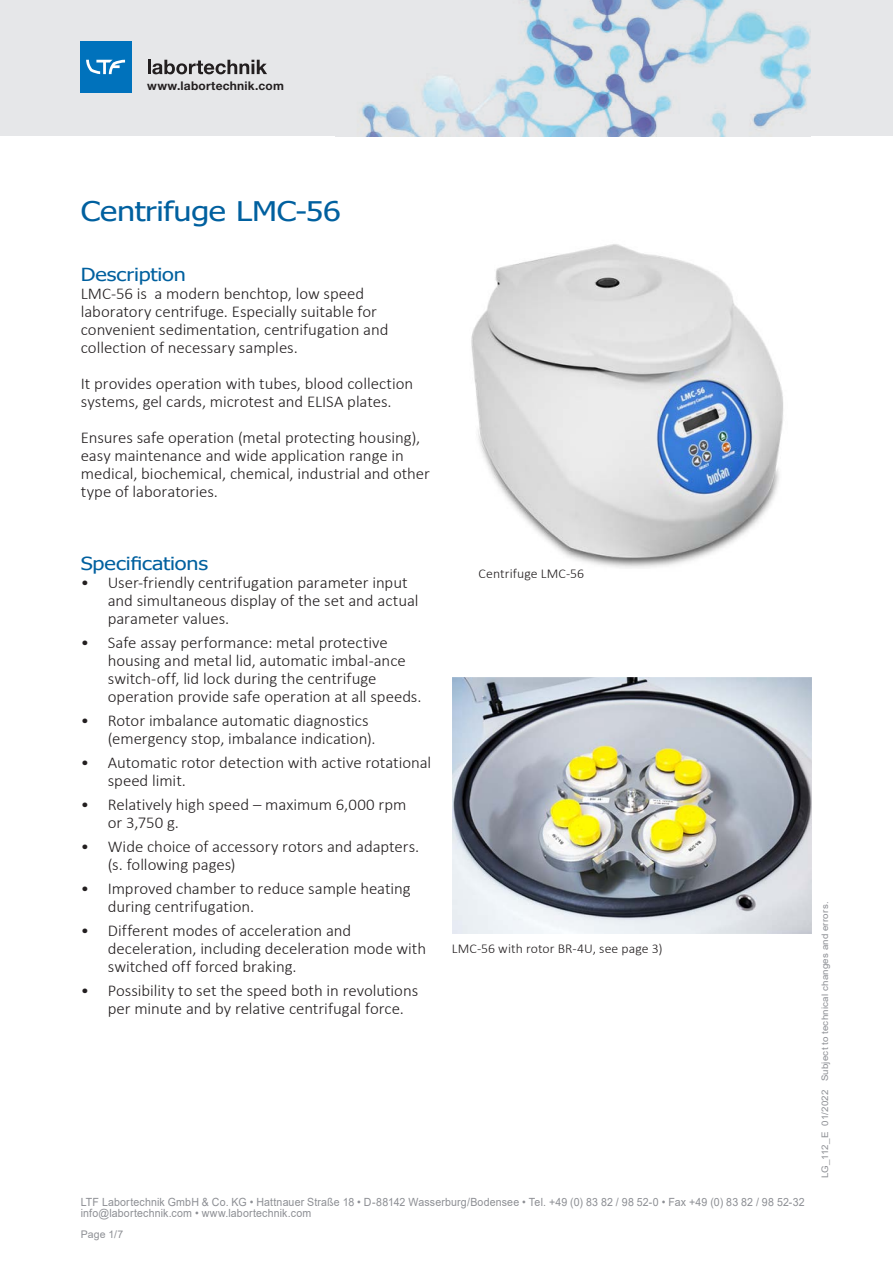
<style>
.page{position:relative;width:893px;height:1263px;background:#fff}
.page>*{position:absolute;margin:0;border:0;box-sizing:border-box;transform-origin:0 0}
.Headline{font:27px "Tahoma";letter-spacing:-.01em;color:#00609f;scale:1.2 1}
.Aufzählung{font:18px "Tahoma";letter-spacing:-.005em;color:#00609f;scale:1.2 1}
.Subline{font:18px "Tahoma";letter-spacing:-.005em;color:#00609f;scale:1.2 1}
.Aufzählung-2{font:300 16.5px/18px "Calibri";letter-spacing:-.005em;color:#231f20}
.Bildlegende{font:300 13.5px "Calibri";letter-spacing:.005em;color:#231f20}
.t1{font:700 12px "Helvetica Neue LT Std";letter-spacing:.015em;color:#231f20}
.t2{font:11.25px/11.2px "Arial";letter-spacing:.015em;color:#8d8f94;scale:.94 1}
.t3{font:10.5px "Arial";color:#8d8f94}
.t4{font:9px "Arial";letter-spacing:.02em;color:#8d8f94;scale:1.08 1}
</style>
<div class="page">
<div style="left:0;top:0;width:893px;height:136px;background:#e6e7e9"></div>
<img style="left:361px;top:0;width:449px;height:136px">
<hr style="left:148px;top:60px;width:3px;height:14px;background:#231f20">
<svg style="left:152px;top:60px;width:115px;height:14px"></svg>
<div style="left:80px;top:41px;width:51px;height:52px;background:#0072bc"></div>
<svg style="left:86px;top:60px;width:39px;height:14px"></svg>
<img style="left:471px;top:244px;width:312px;height:324px">
<img style="left:453px;top:677px;width:358px;height:257px">
<p class="t1" style="left:147px;top:79px;width:138px">www.labortechnik.com</p>
<p class="Headline" style="left:81px;top:193px;width:218px">Centrifuge LMC-56</p>
<p class="Subline" style="left:81px;top:262px;width:89px">Description</p>
<p class="Aufzählung-2" style="left:81px;top:284px;width:309px">LMC-56 is a modern benchtop, low speed laboratory centrifuge. Especially suitable for convenient sedimentation, centrifugation and collection of necessary samples.</p>
<p class="Aufzählung-2" style="left:81px;top:374px;width:334px">It provides operation with tubes, blood collection systems, gel cards, microtest and ELISA plates.</p>
<p class="Aufzählung-2" style="left:81px;top:428px;width:351px">Ensures safe operation (metal protecting housing), easy maintenance and wide application range in medical, biochemical, chemical, industrial and other type of laboratories.</p>
<p class="Aufzählung" style="left:81px;top:551px;width:108px">Specifications</p>
<p class="Aufzählung-2" style="left:108px;top:573px;width:312px;text-indent:-27px">• User-friendly centrifugation parameter input and simultaneous display of the set and actual parameter values.</p>
<p class="Aufzählung-2" style="left:108px;top:633px;width:315px;text-indent:-27px">• Safe assay performance: metal protective housing and metal lid, automatic imbal-ance switch-off, lid lock during the centrifuge operation provide safe operation at all speeds.</p>
<p class="Aufzählung-2" style="left:108px;top:711px;width:269px;text-indent:-27px">• Rotor imbalance automatic diagnostics (emergency stop, imbalance indication).</p>
<p class="Aufzählung-2" style="left:108px;top:753px;width:325px;text-indent:-27px">• Automatic rotor detection with active rotational speed limit.</p>
<p class="Aufzählung-2" style="left:108px;top:795px;width:300px;text-indent:-27px">• Relatively high speed – maximum 6,000 rpm or 3,750 g.</p>
<p class="Aufzählung-2" style="left:108px;top:837px;width:313px;text-indent:-27px">• Wide choice of accessory rotors and adapters. (s. following pages)</p>
<p class="Aufzählung-2" style="left:108px;top:879px;width:305px;text-indent:-27px">• Improved chamber to reduce sample heating during centrifugation.</p>
<p class="Aufzählung-2" style="left:108px;top:921px;width:320px;text-indent:-27px">• Different modes of acceleration and deceleration, including deceleration mode with switched off forced braking.</p>
<p class="Aufzählung-2" style="left:108px;top:981px;width:312px;text-indent:-27px">• Possibility to set the speed both in revolutions per minute and by relative centrifugal force.</p>
<p class="Bildlegende" style="left:479px;top:565px;width:107px">Centrifuge LMC-56</p>
<p class="Bildlegende" style="left:452px;top:940px;width:212px">LMC-56 with rotor BR-4U, see page 3)</p>
<p class="t2" style="left:81px;top:1196px;width:771px">LTF Labortechnik GmbH &amp; Co. KG • Hattnauer Straße 18 • D-88142 Wasserburg/Bodensee • Tel. +49 (0) 83 82 / 98 52-0 • Fax +49 (0) 83 82 / 98 52-32 info@labortechnik.com • www.labortechnik.com</p>
<p class="t3" style="left:81px;top:1227px;width:44px">Page 1/7</p>
<p class="t4" style="left:819px;top:1178px;width:257px;rotate:-90deg">LG_112_E 01/2022 Subject to technical changes and errors.</p>
</div>
